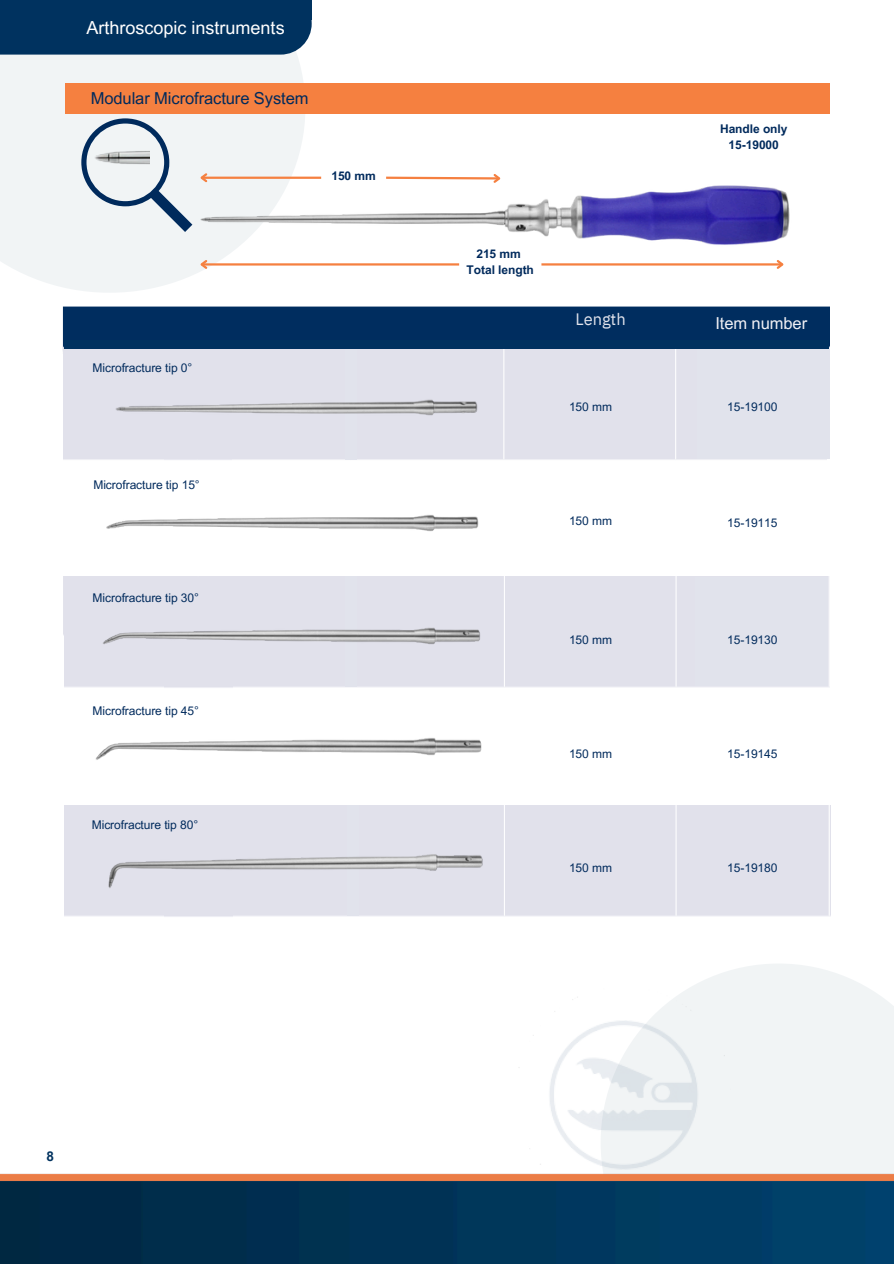
<style>
.page{position:relative;width:894px;height:1264px;background:#fff}
.page>*{position:absolute;margin:0;border:0;box-sizing:border-box;transform-origin:0 0}
.t1{font:18px "Arial MT Pro";color:#fff}
.t2{font:16.5px "Arial MT Pro";letter-spacing:-.005em;color:#002a5c}
.t3{font:16.5px "Arial MT Pro";letter-spacing:-.005em;color:#f0f0f5}
.t4{font:16.5px "IBM Plex Sans";letter-spacing:-.005em;color:#e1e3ec}
.t5{font:700 13.5px "Arial MT Pro";color:#00325f}
.t6{font:12px "Arial MT Pro";letter-spacing:-.005em;color:#002a5c}
.t7{font:700 12px/16px "Arial MT Pro";letter-spacing:-.005em;color:#002a5c;text-align:center}
</style>
<div class="page">
<div style="left:0;top:0;width:305px;height:293px;background:linear-gradient(to right,#f0f3f4,#f6f8f8)"></div>
<img style="left:62px;top:306px;width:767px;height:47px">
<div style="left:165px;top:349px;width:67px;height:36px;background:#e1e1eb"></div>
<div style="left:64px;top:400px;width:761px;height:60px;background:#e1e1eb"></div>
<img style="left:164px;top:385px;width:68px;height:75px">
<div style="left:64px;top:576px;width:765px;height:52px;background:#e1e1eb"></div>
<img style="left:164px;top:577px;width:68px;height:6px">
<div style="left:64px;top:628px;width:765px;height:60px;background:#e1e1eb"></div>
<img style="left:165px;top:680px;width:67px;height:8px">
<div style="left:64px;top:805px;width:765px;height:52px;background:#e1e1eb"></div>
<div style="left:165px;top:805px;width:67px;height:27px;background:#e1e1eb"></div>
<div style="left:64px;top:857px;width:765px;height:60px;background:#e1e1eb"></div>
<img style="left:165px;top:898px;width:67px;height:19px">
<div style="left:345px;top:348px;width:11px;height:111px;background:#e1e3ec"></div>
<img style="left:63px;top:394px;width:424px;height:56px">
<img style="left:106px;top:515px;width:373px;height:17px">
<div style="left:345px;top:576px;width:11px;height:110px;background:#e1e3ec"></div>
<img style="left:97px;top:583px;width:397px;height:97px">
<div style="left:347px;top:805px;width:11px;height:110px;background:#e1e3ec"></div>
<img style="left:87px;top:832px;width:417px;height:66px">
<img style="left:95px;top:738px;width:387px;height:22px">
<img style="left:183px;top:161px;width:607px;height:95px">
<hr style="left:541px;top:263px;width:241px;height:2px;background:#f58040">
<svg style="left:774px;top:260px;width:10px;height:9px"></svg>
<hr style="left:201px;top:263px;width:258px;height:2px;background:#f58040">
<svg style="left:198px;top:258px;width:11px;height:13px"></svg>
<svg style="left:384px;top:172px;width:119px;height:13px"></svg>
<hr style="left:201px;top:177px;width:120px;height:2px;background:#f58040">
<svg style="left:198px;top:171px;width:11px;height:13px"></svg>
<div style="left:692px;top:964px;width:201px;height:201px;background:#f1f4f5"></div>
<img style="left:519px;top:987px;width:211px;height:178px">
<svg style="left:81px;top:118px;width:111px;height:114px"></svg>
<div style="left:64px;top:340px;width:765px;height:9px;background:#00325f"></div>
<div style="left:65px;top:83px;width:764px;height:30px;background:#f58040"></div>
<img style="left:0;top:1165px;width:893px;height:98px">
<div style="left:0;top:20px;width:311px;height:35px;background:#00325f"></div>
<div style="left:0;top:0;width:311px;height:20px;background:#00325f"></div>
<div style="left:697px;top:349px;width:132px;height:109px;background:#e1e3ec"></div>
<div style="left:695px;top:577px;width:132px;height:108px;background:#e1e3ec"></div>
<p class="t1" style="left:86px;top:21px;width:200px">Arthroscopic instruments</p>
<p class="t2" style="left:91px;top:92px;width:219px">Modular Microfracture System</p>
<p class="t7" style="left:331px;top:169px;width:46px">150 mm</p>
<p class="t6" style="left:93px;top:363px;width:101px">Microfracture tip 0°</p>
<p class="t6" style="left:93px;top:480px;width:108px">Microfracture tip 15°</p>
<p class="t6" style="left:93px;top:593px;width:108px">Microfracture tip 30°</p>
<p class="t6" style="left:93px;top:706px;width:108px">Microfracture tip 45°</p>
<p class="t6" style="left:92px;top:820px;width:108px">Microfracture tip 80°</p>
<p class="t7" style="left:466px;top:248px;width:69px">215 mm<br>Total length</p>
<p class="t4" style="left:575px;top:308px;width:52px">Length</p>
<p class="t6" style="left:569px;top:402px;width:45px">150 mm</p>
<p class="t6" style="left:569px;top:517px;width:45px">150 mm</p>
<p class="t6" style="left:569px;top:635px;width:45px">150 mm</p>
<p class="t6" style="left:569px;top:749px;width:45px">150 mm</p>
<p class="t6" style="left:569px;top:863px;width:45px">150 mm</p>
<p class="t7" style="left:719px;top:123px;width:69px">Handle only<br>15-19000</p>
<h2 class="t3" style="left:715px;top:317px;width:93px">Item number</h2>
<p class="t6" style="left:727px;top:402px;width:52px">15-19100</p>
<p class="t6" style="left:727px;top:518px;width:52px">15-19115</p>
<p class="t6" style="left:727px;top:635px;width:52px">15-19130</p>
<p class="t6" style="left:727px;top:749px;width:52px">15-19145</p>
<p class="t6" style="left:727px;top:863px;width:52px">15-19180</p>
<p class="t5" style="left:46px;top:1150px;width:9px">8</p>
</div>
